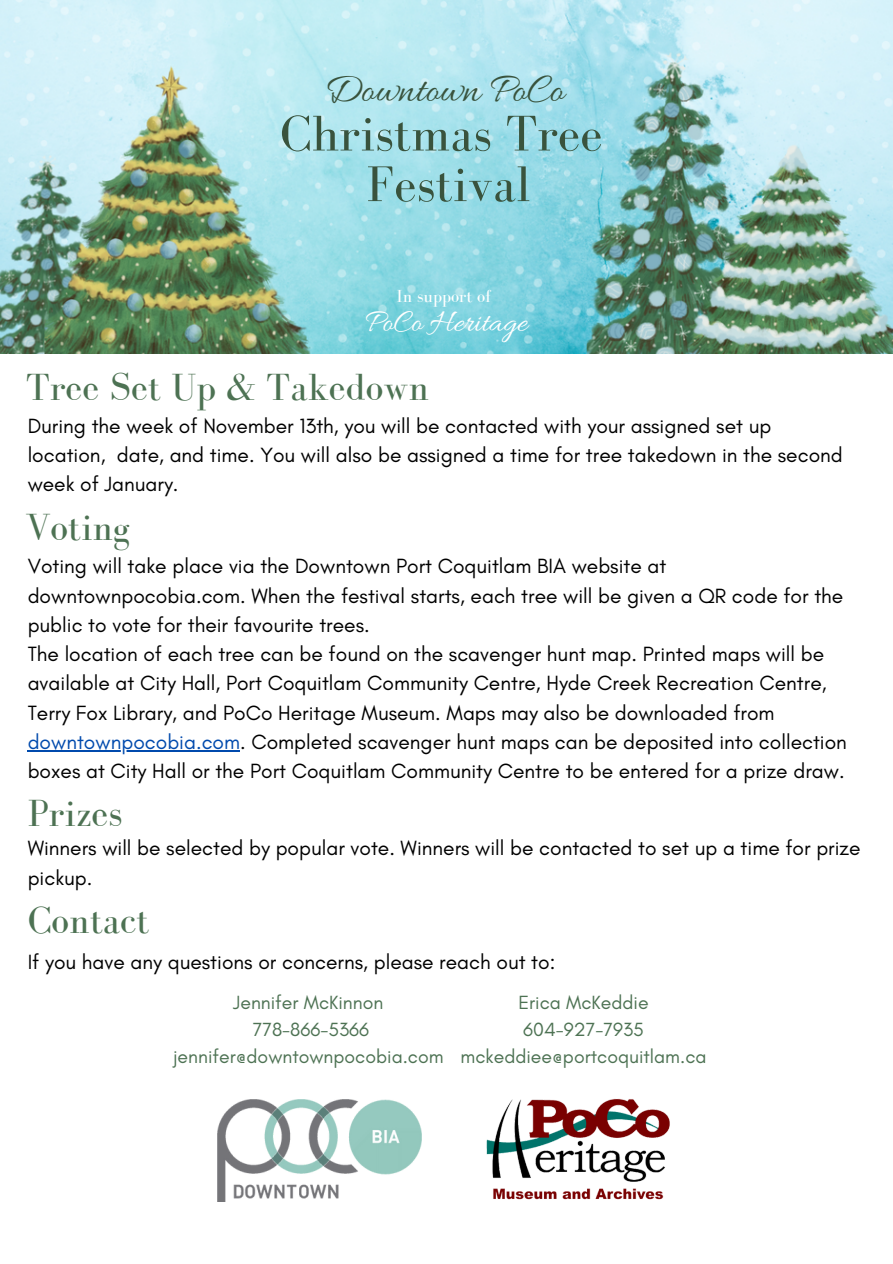
<style>
.page{position:relative;width:893px;height:1264px;background:#fff}
.page>*{position:absolute;margin:0;border:0;box-sizing:border-box;transform-origin:0 0}
.t1{font:51.6px "Bodoni FLF";color:#39533d}
.t2{font:42px "Allura";color:#39533d}
.t3{font:39px "Bodoni FLF";color:#4d7253}
.t4{font:32.4px "Allura";color:#fff}
.t5{font:21px/29.2px "Glacial Indifference";color:#000}
.t6{font:19.5px "Glacial Indifference";color:#4d7253}
.t7{font:18px "Bodoni FLF";color:#fff}
.s1{color:#004aad}
</style>
<div class="page">
<img style="left:486px;top:1098px;width:184px;height:102px">
<img style="left:0;top:0;width:892px;height:353px">
<img style="left:217px;top:1099px;width:205px;height:102px">
<hr style="left:28px;top:750px;width:212px;height:1px;background:#004aad">
<p class="t2" style="left:324px;top:67px;width:241px">Downtown PoCo</p>
<p class="t1" style="left:280px;top:105px;width:324px">Christmas Tree</p>
<p class="t1" style="left:366px;top:156px;width:166px">Festival</p>
<p class="t7" style="left:396px;top:286px;width:97px">In support of</p>
<p class="t4" style="left:365px;top:304px;width:164px">PoCo Heritage</p>
<p class="t3" style="left:26px;top:365px;width:405px">Tree Set Up &amp; Takedown</p>
<p class="t5" style="left:28px;top:411px;width:816px">During the week of November 13th, you will be contacted with your assigned set up location, date, and time. You will also be assigned a time for tree takedown in the second week of January.</p>
<p class="t3" style="left:26px;top:506px;width:105px">Voting</p>
<p class="t5" style="left:28px;top:551px;width:817px">Voting will take place via the Downtown Port Coquitlam BIA website at downtownpocobia.com. When the festival starts, each tree will be given a QR code for the public to vote for their favourite trees.</p>
<p class="t5" style="left:28px;top:639px;width:820px">The location of each tree can be found on the scavenger hunt map. Printed maps will be available at City Hall, Port Coquitlam Community Centre, Hyde Creek Recreation Centre, Terry Fox Library, and PoCo Heritage Museum. Maps may also be downloaded from <span class="s1">downtownpocobia.com</span>. Completed scavenger hunt maps can be deposited into collection boxes at City Hall or the Port Coquitlam Community Centre to be entered for a prize draw.</p>
<p class="t3" style="left:28px;top:791px;width:96px">Prizes</p>
<p class="t5" style="left:28px;top:833px;width:834px">Winners will be selected by popular vote. Winners will be contacted to set up a time for prize pickup.</p>
<p class="t3" style="left:28px;top:899px;width:123px">Contact</p>
<p class="t5" style="left:28px;top:946px;width:529px">If you have any questions or concerns, please reach out to:</p>
<p class="t6" style="left:518px;top:990px;width:132px">Erica McKeddie</p>
<p class="t6" style="left:523px;top:1017px;width:122px">604-927-7935</p>
<p class="t6" style="left:460px;top:1044px;width:247px">mckeddiee@portcoquitlam.ca</p>
<p class="t6" style="left:233px;top:990px;width:151px">Jennifer McKinnon</p>
<p class="t6" style="left:253px;top:1017px;width:118px">778-866-5366</p>
<p class="t6" style="left:173px;top:1044px;width:272px">jennifer@downtownpocobia.com</p>
</div>
